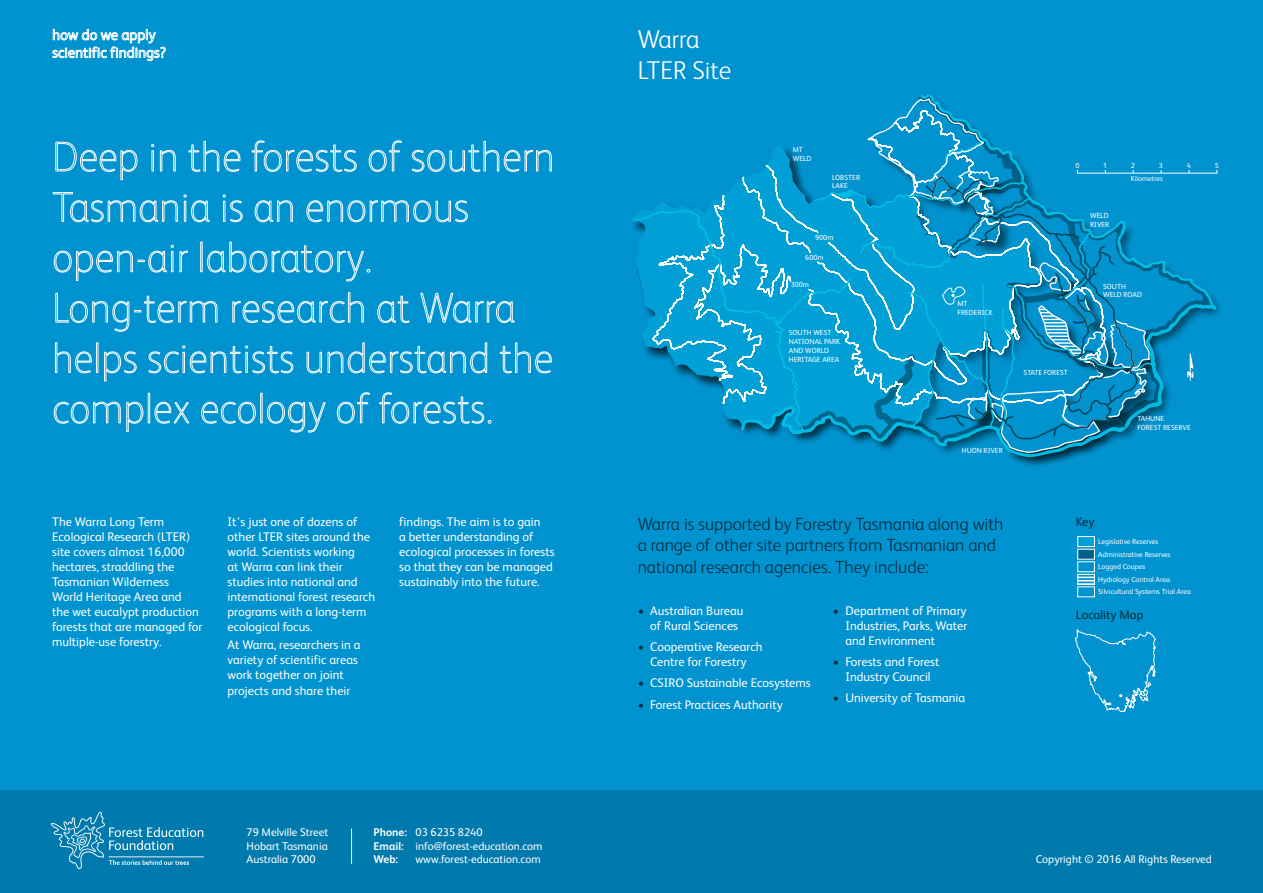
<style>
.page{position:relative;width:1263px;height:893px;background:#fff}
.page>*{position:absolute;margin:0;border:0;box-sizing:border-box;transform-origin:0 0}
.Tablet_Title_-_Green{font:300 25.8px/30.9px "FS Albert";color:#fff}
.Section_Title_-_Gree{font:300 17.7px/21.1px "FS Albert";color:#002e3f}
.Body_Text{font:12.45px/15px "FS Albert";color:#fff}
.Body_Text-2{font:12.45px "FS Albert";color:#002e3f}
.Page_Footer{font:11.25px/13.5px "FS Albert";color:#fff}
.Map_-_Dark_Blue{font:7.35px/8.9px "FS Albert";color:#fff}
.s1{color:#002e3f}
.s2{font-weight:700}
</style>
<div class="page">
<div style="left:0;top:0;width:1263px;height:845px;background:#0093d0"></div>
<div style="left:0;top:791px;width:1263px;height:102px;background:#007aad"></div>
<svg style="left:55px;top:141px;width:83px;height:39px"></svg>
<div style="left:152px;top:150px;width:2px;height:21px;border:1px solid #fff"></div>
<svg style="left:160px;top:150px;width:16px;height:22px"></svg>
<svg style="left:188px;top:140px;width:53px;height:32px"></svg>
<svg style="left:251px;top:140px;width:106px;height:32px"></svg>
<svg style="left:368px;top:140px;width:34px;height:32px"></svg>
<svg style="left:411px;top:140px;width:141px;height:32px"></svg>
<svg style="left:53px;top:192px;width:125px;height:31px"></svg>
<svg style="left:184px;top:194px;width:26px;height:29px"></svg>
<svg style="left:223px;top:194px;width:20px;height:29px"></svg>
<svg style="left:254px;top:200px;width:39px;height:23px"></svg>
<svg style="left:306px;top:200px;width:162px;height:23px"></svg>
<svg style="left:53px;top:245px;width:135px;height:36px"></svg>
<div style="left:200px;top:242px;width:3px;height:30px;border:1px solid #fff"></div>
<svg style="left:207px;top:241px;width:163px;height:41px"></svg>
<svg style="left:55px;top:292px;width:163px;height:40px"></svg>
<svg style="left:232px;top:292px;width:132px;height:31px"></svg>
<svg style="left:377px;top:295px;width:33px;height:28px"></svg>
<svg style="left:420px;top:292px;width:95px;height:31px"></svg>
<svg style="left:55px;top:342px;width:37px;height:32px"></svg>
<div style="left:96px;top:342px;width:2px;height:31px;border:1px solid #fff"></div>
<svg style="left:104px;top:351px;width:33px;height:31px"></svg>
<svg style="left:148px;top:346px;width:146px;height:28px"></svg>
<svg style="left:306px;top:342px;width:181px;height:32px"></svg>
<svg style="left:499px;top:342px;width:53px;height:32px"></svg>
<svg style="left:53px;top:401px;width:91px;height:31px"></svg>
<div style="left:148px;top:393px;width:2px;height:30px;border:1px solid #fff"></div>
<svg style="left:154px;top:401px;width:36px;height:23px"></svg>
<svg style="left:201px;top:401px;width:55px;height:23px"></svg>
<div style="left:260px;top:393px;width:3px;height:30px;border:1px solid #fff"></div>
<svg style="left:267px;top:401px;width:59px;height:32px"></svg>
<svg style="left:336px;top:392px;width:34px;height:32px"></svg>
<svg style="left:379px;top:392px;width:112px;height:32px"></svg>
<svg style="left:52px;top:29px;width:114px;height:32px"></svg>
<div style="left:1078px;top:537px;width:16px;height:10px;background:#00a0d6"></div>
<div style="left:1078px;top:549px;width:16px;height:10px;background:#006087"></div>
<div style="left:1077px;top:574px;width:18px;height:11px;border:1px solid #fff"></div>
<div style="left:1077px;top:586px;width:18px;height:11px;border:1px solid #fff"></div>
<div style="left:1077px;top:536px;width:18px;height:11px;border:1px solid #fff"></div>
<svg style="left:1078px;top:574px;width:16px;height:24px"></svg>
<svg style="left:1075px;top:629px;width:81px;height:84px"></svg>
<div style="left:914px;top:172px;width:249px;height:294px;background:#000;opacity:.5"></div>
<svg style="left:914px;top:93px;width:303px;height:365px"></svg>
<svg style="left:633px;top:101px;width:521px;height:331px"></svg>
<svg style="left:865px;top:97px;width:286px;height:332px"></svg>
<svg style="left:1187px;top:353px;width:7px;height:28px"></svg>
<svg style="left:656px;top:170px;width:493px;height:284px"></svg>
<hr style="left:351px;top:829px;width:1px;height:35px;background:#fff">
<svg style="left:51px;top:812px;width:152px;height:57px"></svg>
<hr style="left:109px;top:856px;width:95px;height:1px;background:#fff">
<p class="Tablet_Title_-_Green" style="left:638px;top:24px;width:95px">Warra<br>LTER Site</p>
<p class="Map_-_Dark_Blue" style="left:793px;top:145px;width:12px">MT</p>
<p class="Map_-_Dark_Blue" style="left:793px;top:154px;width:20px">WELD</p>
<p class="Map_-_Dark_Blue" style="left:832px;top:173px;width:29px">LOBSTER<br>LAKE</p>
<p class="Map_-_Dark_Blue" style="left:815px;top:233px;width:20px">900m</p>
<p class="Map_-_Dark_Blue" style="left:805px;top:253px;width:20px">600m</p>
<p class="Map_-_Dark_Blue" style="left:791px;top:280px;width:20px">300m</p>
<p class="Map_-_Dark_Blue" style="left:789px;top:328px;width:44px">SOUTH WEST</p>
<p class="Map_-_Dark_Blue" style="left:789px;top:337px;width:53px">NATIONAL PARK</p>
<p class="Map_-_Dark_Blue" style="left:789px;top:346px;width:42px">AND WORLD</p>
<p class="Map_-_Dark_Blue" style="left:789px;top:355px;width:52px">HERITAGE AREA</p>
<p class="Map_-_Dark_Blue" style="left:1075px;top:161px;width:6px">0</p>
<p class="Map_-_Dark_Blue" style="left:1103px;top:161px;width:6px">1</p>
<p class="Map_-_Dark_Blue" style="left:1131px;top:161px;width:6px">2</p>
<p class="Map_-_Dark_Blue" style="left:1131px;top:174px;width:34px">Kilometres</p>
<p class="Map_-_Dark_Blue" style="left:1159px;top:161px;width:6px">3</p>
<p class="Map_-_Dark_Blue" style="left:1187px;top:161px;width:6px">4</p>
<p class="Map_-_Dark_Blue" style="left:1215px;top:161px;width:6px">5</p>
<p class="Map_-_Dark_Blue" style="left:1090px;top:211px;width:21px">WELD<br>RIVER</p>
<p class="Map_-_Dark_Blue" style="left:957px;top:299px;width:37px">MT<br>FREDERICK</p>
<p class="Map_-_Dark_Blue" style="left:1023px;top:368px;width:46px">STATE FOREST</p>
<p class="Map_-_Dark_Blue" style="left:962px;top:446px;width:42px">HUON RIVER</p>
<p class="Map_-_Dark_Blue" style="left:1103px;top:282px;width:40px">SOUTH<br>WELD ROAD</p>
<p class="Map_-_Dark_Blue" style="left:1137px;top:414px;width:55px">TAHUNE<br>FOREST RESERVE</p>
<p class="Body_Text" style="left:52px;top:514px;width:152px">The Warra Long Term<br>Ecological Research (LTER) site covers almost 16,000 hectares, straddling the<br>Tasmanian Wilderness<br>World Heritage Area and<br>the wet eucalypt production forests that are managed for multiple-use forestry.</p>
<p class="Body_Text" style="left:228px;top:514px;width:149px">It’s just one of dozens of other LTER sites around the world. Scientists working<br>at Warra can link their studies into national and international forest research programs with a long-term ecological focus.</p>
<p class="Body_Text" style="left:228px;top:638px;width:135px">At Warra, researchers in a variety of scientific areas work together on joint projects and share their</p>
<p class="Body_Text" style="left:399px;top:514px;width:157px">findings. The aim is to gain<br>a better understanding of ecological processes in forests so that they can be managed sustainably into the future.</p>
<p class="Section_Title_-_Gree" style="left:638px;top:513px;width:367px">Warra is supported by Forestry Tasmania along with a range of other site partners from Tasmanian and national research agencies. They include:</p>
<p class="Body_Text" style="left:638px;top:603px;width:107px;text-align:center"><span class="s1">•</span> Australian Bureau of Rural Sciences</p>
<p class="Body_Text" style="left:638px;top:639px;width:126px;text-align:center"><span class="s1">•</span> Cooperative Research<br>Centre for Forestry</p>
<p class="Body_Text" style="left:638px;top:675px;width:175px"><span class="s1">•</span> CSIRO Sustainable Ecosystems</p>
<p class="Body_Text" style="left:638px;top:697px;width:147px"><span class="s1">•</span> Forest Practices Authority</p>
<p class="Body_Text" style="left:845px;top:603px;width:123px;text-align:justify;text-indent:-13px"><span class="s1">•</span> Department of Primary Industries, Parks, Water and Environment</p>
<p class="Body_Text" style="left:833px;top:654px;width:108px;text-align:center"><span class="s1">•</span> Forests and Forest<br>Industry Council</p>
<p class="Body_Text" style="left:833px;top:690px;width:134px"><span class="s1">•</span> University of Tasmania</p>
<p class="Body_Text-2" style="left:1076px;top:515px;width:20px">Key</p>
<p class="Map_-_Dark_Blue" style="left:1098px;top:536px;width:95px;line-height:12.5px">Legislative Reserves<br>Administrative Reserves<br>Logged Coupes<br>Hydrology Control Area<br>Silvicultural Systems Trial Area</p>
<p class="Body_Text-2" style="left:1076px;top:608px;width:69px">Locality Map</p>
<p class="Page_Footer" style="left:247px;top:826px;width:83px">79 Melville Street</p>
<p class="Page_Footer" style="left:247px;top:839px;width:83px">Hobart Tasmania</p>
<p class="Page_Footer" style="left:247px;top:853px;width:70px">Australia 7000</p>
<p class="Page_Footer" style="left:373px;top:826px;width:111px"><span class="s2">Phone:</span> 03 6235 8240</p>
<p class="Page_Footer" style="left:373px;top:839px;width:171px"><span class="s2">Email:</span> info@forest-education.com<br><span class="s2">Web:</span></p>
<p class="Page_Footer" style="left:415px;top:853px;width:127px">www.forest-education.com</p>
<p class="Page_Footer" style="left:1036px;top:853px;width:178px">Copyright © 2016 All Rights Reserved</p>
</div>
